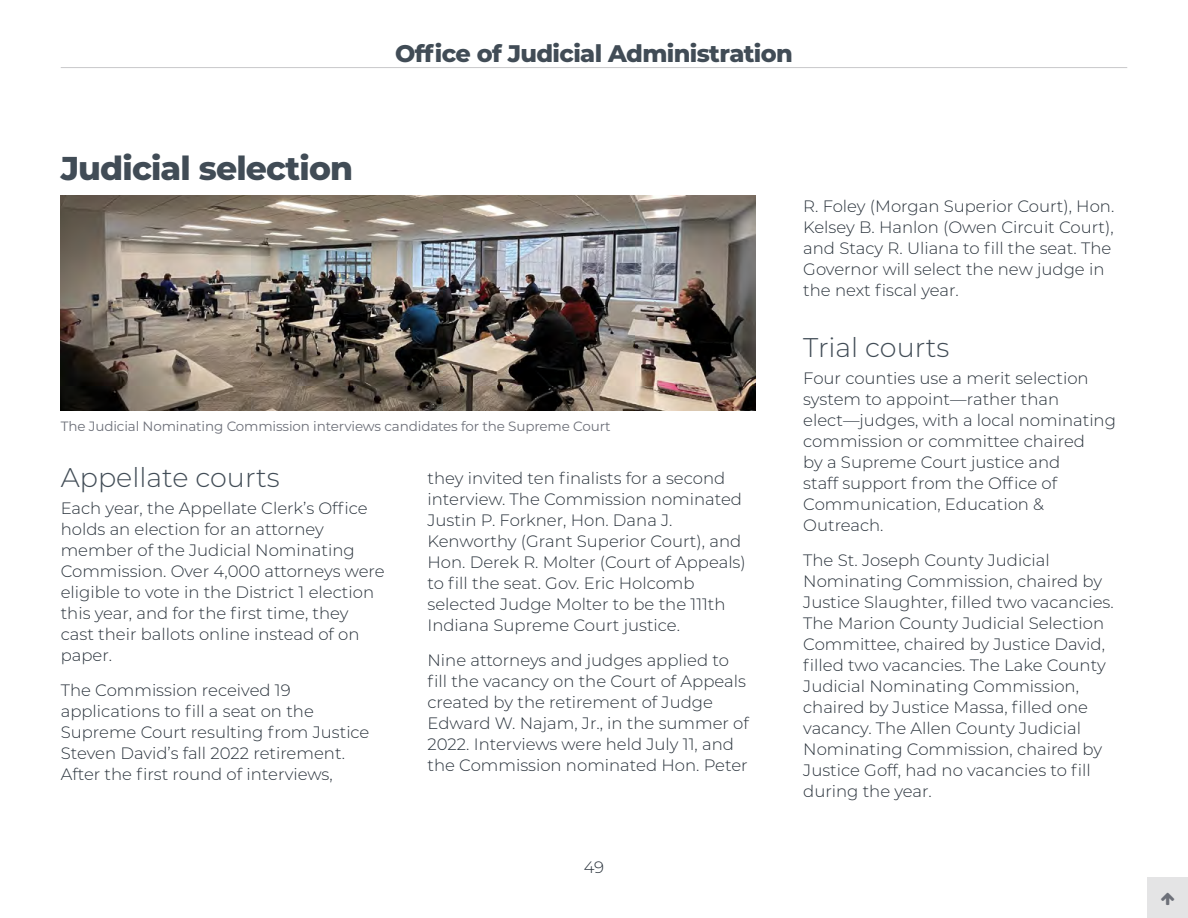
<style>
.page{position:relative;width:1188px;height:918px;background:#fff}
.page>*{position:absolute;margin:0;border:0;box-sizing:border-box;transform-origin:0 0}
.OJA_Heading_1{font:800 33px "Montserrat";letter-spacing:-.025em;color:#414c56}
.OJA_Heading_2{font:300 27px "Montserrat";color:#414c56}
.t1{font:800 24px "Montserrat";letter-spacing:-.025em;color:#414c56}
.t2{font:300 16.5px/21px "Montserrat";color:#29323b}
.Caption_-_Subtle{font:13.5px "Montserrat";letter-spacing:-.01em;color:#6d7079}
</style>
<div class="page">
<img style="left:61px;top:196px;width:695px;height:215px">
<hr style="left:61px;top:67px;width:1066px;height:1px;background:#c8c8cb">
<div style="left:1148px;top:878px;width:40px;height:40px;background:#e4e4e5"></div>
<h3 class="t1" style="left:395px;top:36px;width:399px">Office of Judicial Administration</h3>
<p class="OJA_Heading_1" style="left:61px;top:144px;width:294px">Judicial selection</p>
<p class="Caption_-_Subtle" style="left:61px;top:417px;width:551px">The Judicial Nominating Commission interviews candidates for the Supreme Court</p>
<p class="OJA_Heading_2" style="left:61px;top:459px;width:220px">Appellate courts</p>
<p class="t2" style="left:61px;top:497px;width:325px">Each year, the Appellate Clerk’s Office holds an election for an attorney member of the Judicial Nominating Commission. Over 4,000 attorneys were eligible to vote in the District 1 election this year, and for the first time, they cast their ballots online instead of on paper.</p>
<p class="t2" style="left:61px;top:679px;width:310px">The Commission received 19 applications to fill a seat on the Supreme Court resulting from Justice Steven David’s fall 2022 retirement.<br>After the first round of interviews,</p>
<p class="t2" style="left:427px;top:467px;width:320px">they invited ten finalists for a second interview. The Commission nominated Justin P. Forkner, Hon. Dana J.<br>Kenworthy (Grant Superior Court), and Hon. Derek R. Molter (Court of Appeals) to fill the seat. Gov. Eric Holcomb selected Judge Molter to be the 111th Indiana Supreme Court justice.</p>
<p class="t2" style="left:427px;top:649px;width:323px">Nine attorneys and judges applied to fill the vacancy on the Court of Appeals created by the retirement of Judge Edward W. Najam, Jr., in the summer of 2022. Interviews were held July 11, and the Commission nominated Hon. Peter</p>
<p class="t2" style="left:584px;top:856px;width:22px">49</p>
<p class="t2" style="left:803px;top:195px;width:313px">R. Foley (Morgan Superior Court), Hon.<br>Kelsey B. Hanlon (Owen Circuit Court), and Stacy R. Uliana to fill the seat. The Governor will select the new judge in the next fiscal year.</p>
<p class="OJA_Heading_2" style="left:803px;top:329px;width:148px">Trial courts</p>
<p class="t2" style="left:803px;top:367px;width:314px">Four counties use a merit selection system to appoint—rather than elect—judges, with a local nominating commission or committee chaired<br>by a Supreme Court justice and<br>staff support from the Office of<br>Communication, Education &amp;<br>Outreach.</p>
<p class="t2" style="left:803px;top:549px;width:312px">The St. Joseph County Judicial Nominating Commission, chaired by Justice Slaughter, filled two vacancies.<br>The Marion County Judicial Selection Committee, chaired by Justice David, filled two vacancies. The Lake County Judicial Nominating Commission, chaired by Justice Massa, filled one vacancy. The Allen County Judicial Nominating Commission, chaired by Justice Goff, had no vacancies to fill during the year.</p>
</div>
